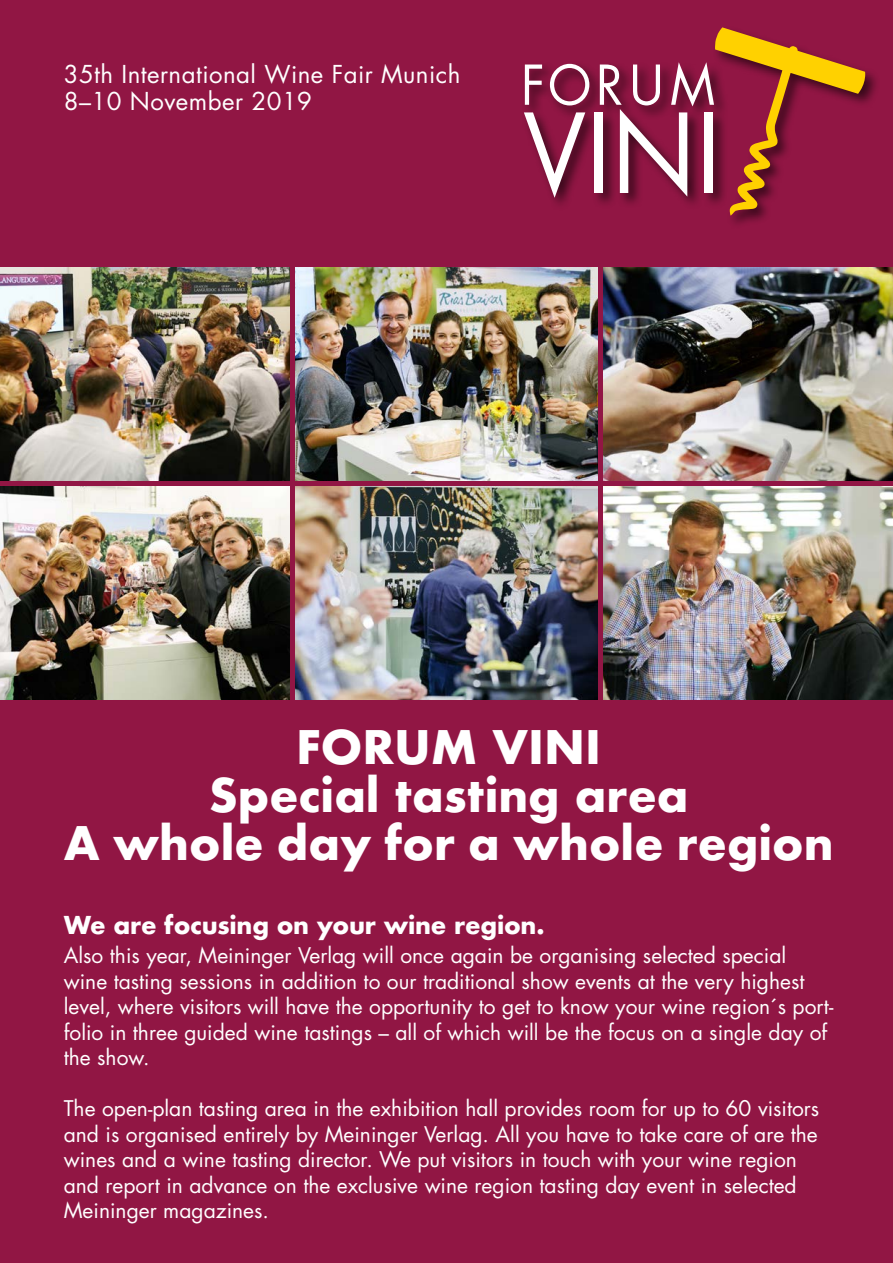
<style>
.page{position:relative;width:893px;height:1263px;background:#911644}
.page>*{position:absolute;margin:0;border:0;box-sizing:border-box;transform-origin:0 0}
.t1{font:700 45px/48px "Futura";color:#fff;text-align:center}
.t2{font:24px/27px "Futura";letter-spacing:.02em;color:#fff}
.t3{font:700 24px "Futura";letter-spacing:-.01em;color:#fff}
.t4{font:21px/25.5px "Futura";color:#fff}
</style>
<div class="page">
<div style="left:712px;top:25px;width:168px;height:204px;background:#000;opacity:.6"></div>
<div style="left:522px;top:61px;width:206px;height:150px;background:#000;opacity:.6"></div>
<svg style="left:524px;top:112px;width:61px;height:86px"></svg>
<div style="left:595px;top:112px;width:8px;height:81px;background:#fff"></div>
<svg style="left:525px;top:65px;width:17px;height:40px"></svg>
<svg style="left:550px;top:64px;width:39px;height:41px"></svg>
<svg style="left:600px;top:27px;width:265px;height:189px"></svg>
<img style="left:296px;top:487px;width:301px;height:212px">
<img style="left:604px;top:268px;width:289px;height:212px">
<img style="left:0;top:487px;width:289px;height:212px">
<img style="left:0;top:268px;width:289px;height:212px">
<img style="left:296px;top:268px;width:301px;height:212px">
<img style="left:604px;top:487px;width:289px;height:212px">
<p class="t2" style="left:64px;top:60px;width:398px">35th International Wine Fair Munich<br>8–10 November 2019</p>
<h1 class="t1" style="left:64px;top:723px;width:771px">FORUM VINI<br>Special tasting area<br>A whole day for a whole region</h1>
<p class="t3" style="left:64px;top:907px;width:482px">We are focusing on your wine region.</p>
<p class="t4" style="left:64px;top:942px;width:771px">Also this year, Meininger Verlag will once again be organising selected special wine tasting sessions in addition to our traditional show events at the very highest level, where visitors will have the opportunity to get to know your wine region´s port&shy;folio in three guided wine tastings – all of which will be the focus on a single day of the show.</p>
<p class="t4" style="left:64px;top:1095px;width:757px">The open-plan tasting area in the exhibition hall provides room for up to 60 visitors and is organised entirely by Meininger Verlag. All you have to take care of are the wines and a wine tasting director. We put visitors in touch with your wine region and report in advance on the exclusive wine region tasting day event in selected Meininger magazines.</p>
</div>
